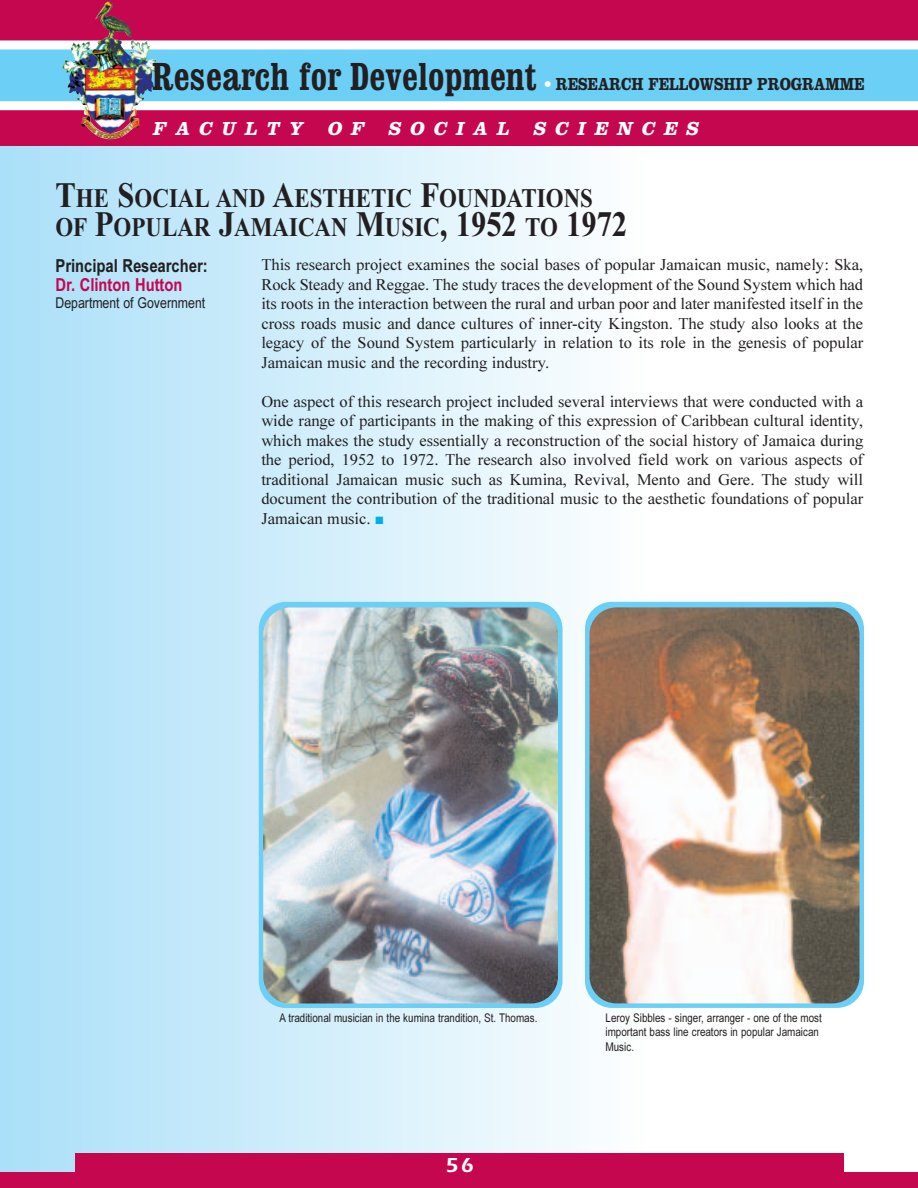
<style>
.page{position:relative;width:918px;height:1188px;background:#fff}
.page>*{position:absolute;margin:0;border:0;box-sizing:border-box;transform-origin:0 0}
.t1{font:39px "TTE9 AO00";color:#231f20;scale:.95 1}
.t2{font:27px/28.5px "TTEA5 O00";color:#231f20;scale:.85 1}
.t3{font:21px "TTEBAO00";color:#fff}
.t4{font:italic 19.5px "TTEB6 O00";color:#fff;scale:.95 1}
.t5{font:18px "TTEB6 O00";color:#231f20;scale:.8 1}
.t6{font:18px "TTED1 O00";color:#231f20}
.t7{font:18px "TTED1 O00";color:#c50750}
.t8{font:16.5px/19.5px "TTEBDO00";color:#231f20;text-align:justify}
.t9{font:15px "TTECEO00";color:#231f20}
.t10{font:12px/14.4px "TTECEO00";color:#231f20}
.s1{font-family:"TTEB2 O00";color:#fff}
.s2{font-size:36px}
.s3{font-family:"TTEC1 O00";font-size:10.5px;color:#00aeef}
</style>
<div class="page">
<div style="left:0;top:144px;width:8px;height:1044px;background:#aae0f9"></div>
<div style="left:5px;top:144px;width:12px;height:1044px;background:#abe0f9"></div>
<div style="left:14px;top:144px;width:11px;height:1044px;background:#ace1f9"></div>
<div style="left:22px;top:144px;width:12px;height:1044px;background:#ade1f9"></div>
<div style="left:31px;top:144px;width:11px;height:1044px;background:#aee1f9"></div>
<div style="left:39px;top:144px;width:11px;height:1044px;background:#b0e2f9"></div>
<div style="left:47px;top:144px;width:12px;height:1044px;background:#b1e2f9"></div>
<div style="left:56px;top:144px;width:11px;height:1044px;background:#b2e2f9"></div>
<div style="left:64px;top:144px;width:12px;height:1044px;background:#b3e3f9"></div>
<div style="left:73px;top:144px;width:11px;height:1044px;background:#b4e3f9"></div>
<div style="left:81px;top:144px;width:11px;height:1044px;background:#b5e3f9"></div>
<div style="left:89px;top:144px;width:12px;height:1044px;background:#b6e4f9"></div>
<div style="left:98px;top:144px;width:11px;height:1044px;background:#b7e4f9"></div>
<div style="left:106px;top:144px;width:12px;height:1044px;background:#b9e5fa"></div>
<div style="left:115px;top:144px;width:11px;height:1044px;background:#bae5fa"></div>
<div style="left:123px;top:144px;width:11px;height:1044px;background:#bbe5fa"></div>
<div style="left:131px;top:144px;width:12px;height:1044px;background:#bce6fa"></div>
<div style="left:140px;top:144px;width:11px;height:1044px;background:#bde6fa"></div>
<div style="left:148px;top:144px;width:12px;height:1044px;background:#bee7fa"></div>
<div style="left:157px;top:144px;width:11px;height:1044px;background:#bfe7fa"></div>
<div style="left:165px;top:144px;width:11px;height:1044px;background:#c0e7fa"></div>
<div style="left:173px;top:144px;width:12px;height:1044px;background:#c1e8fa"></div>
<div style="left:182px;top:144px;width:11px;height:1044px;background:#c2e8fa"></div>
<div style="left:190px;top:144px;width:12px;height:1044px;background:#c3e9fa"></div>
<div style="left:199px;top:144px;width:11px;height:1044px;background:#c4e9fa"></div>
<div style="left:207px;top:144px;width:11px;height:1044px;background:#c5e9fa"></div>
<div style="left:215px;top:144px;width:12px;height:1044px;background:#c6eafa"></div>
<div style="left:224px;top:144px;width:11px;height:1044px;background:#c7eafa"></div>
<div style="left:232px;top:144px;width:12px;height:1044px;background:#c8ebfa"></div>
<div style="left:241px;top:144px;width:11px;height:1044px;background:#caebfb"></div>
<div style="left:249px;top:144px;width:12px;height:1044px;background:#cbebfb"></div>
<div style="left:258px;top:144px;width:11px;height:1044px;background:#ccecfb"></div>
<div style="left:266px;top:144px;width:11px;height:1044px;background:#cdecfb"></div>
<div style="left:274px;top:144px;width:12px;height:1044px;background:#ceedfb"></div>
<div style="left:283px;top:144px;width:11px;height:1044px;background:#cfedfb"></div>
<div style="left:291px;top:144px;width:12px;height:1044px;background:#d0edfb"></div>
<div style="left:300px;top:144px;width:11px;height:1044px;background:#d1eefb"></div>
<div style="left:308px;top:144px;width:11px;height:1044px;background:#d2eefb"></div>
<div style="left:316px;top:144px;width:12px;height:1044px;background:#d3effb"></div>
<div style="left:325px;top:144px;width:11px;height:1044px;background:#d4effb"></div>
<div style="left:333px;top:144px;width:12px;height:1044px;background:#d5effb"></div>
<div style="left:342px;top:144px;width:11px;height:1044px;background:#d6f0fb"></div>
<div style="left:350px;top:144px;width:11px;height:1044px;background:#d7f0fb"></div>
<div style="left:358px;top:144px;width:12px;height:1044px;background:#d8f1fb"></div>
<div style="left:367px;top:144px;width:11px;height:1044px;background:#d9f1fb"></div>
<div style="left:375px;top:144px;width:12px;height:1044px;background:#dbf2fc"></div>
<div style="left:384px;top:144px;width:11px;height:1044px;background:#dcf2fc"></div>
<div style="left:392px;top:144px;width:11px;height:1044px;background:#ddf2fc"></div>
<div style="left:400px;top:144px;width:12px;height:1044px;background:#def3fc"></div>
<div style="left:409px;top:144px;width:11px;height:1044px;background:#dff3fc"></div>
<div style="left:417px;top:144px;width:12px;height:1044px;background:#e0f4fc"></div>
<div style="left:426px;top:144px;width:11px;height:1044px;background:#e1f4fc"></div>
<div style="left:434px;top:144px;width:11px;height:1044px;background:#e2f4fc"></div>
<div style="left:442px;top:144px;width:12px;height:1044px;background:#e4f5fc"></div>
<div style="left:451px;top:144px;width:11px;height:1044px;background:#e5f5fc"></div>
<div style="left:459px;top:144px;width:12px;height:1044px;background:#e6f6fc"></div>
<div style="left:468px;top:144px;width:11px;height:1044px;background:#e7f6fd"></div>
<div style="left:476px;top:144px;width:11px;height:1044px;background:#e8f6fd"></div>
<div style="left:484px;top:144px;width:12px;height:1044px;background:#e9f7fd"></div>
<div style="left:493px;top:144px;width:11px;height:1044px;background:#eaf7fd"></div>
<div style="left:501px;top:144px;width:12px;height:1044px;background:#ebf8fd"></div>
<div style="left:510px;top:144px;width:11px;height:1044px;background:#edf8fd"></div>
<div style="left:518px;top:144px;width:11px;height:1044px;background:#eef8fd"></div>
<div style="left:526px;top:144px;width:12px;height:1044px;background:#eff9fd"></div>
<div style="left:535px;top:144px;width:11px;height:1044px;background:#f0f9fd"></div>
<div style="left:543px;top:144px;width:12px;height:1044px;background:#f1fafd"></div>
<div style="left:552px;top:144px;width:11px;height:1044px;background:#f2fafd"></div>
<div style="left:560px;top:144px;width:11px;height:1044px;background:#f3fafe"></div>
<div style="left:568px;top:144px;width:12px;height:1044px;background:#f4fbfe"></div>
<div style="left:577px;top:144px;width:11px;height:1044px;background:#f6fbfe"></div>
<div style="left:585px;top:144px;width:12px;height:1044px;background:#f7fcfe"></div>
<div style="left:594px;top:144px;width:11px;height:1044px;background:#f8fcfe"></div>
<div style="left:602px;top:144px;width:11px;height:1044px;background:#f9fcfe"></div>
<div style="left:610px;top:144px;width:12px;height:1044px;background:#fafdfe"></div>
<div style="left:619px;top:144px;width:11px;height:1044px;background:#fbfdfe"></div>
<div style="left:0;top:0;width:918px;height:145px;background:#c50750"></div>
<div style="left:0;top:45px;width:918px;height:56px;background:#6bcff6"></div>
<div style="left:0;top:40px;width:918px;height:9px;background:#fff"></div>
<div style="left:0;top:101px;width:918px;height:9px;background:#fff"></div>
<img style="left:61px;top:1px;width:96px;height:131px">
<div style="left:0;top:1173px;width:918px;height:15px;background:#c50750"></div>
<div style="left:76px;top:1154px;width:768px;height:23px;background:#c50750"></div>
<div style="left:259px;top:602px;width:303px;height:406px;background:#6bcff6;border-radius:27px"></div>
<img style="left:263px;top:608px;width:295px;height:396px;border-radius:27px">
<div style="left:585px;top:602px;width:279px;height:406px;background:#6bcff6;border-radius:27px"></div>
<img style="left:590px;top:607px;width:270px;height:396px;border-radius:27px">
<h1 class="t1" style="left:152px;top:63px;width:406px">Research for Development</h1>
<p class="t4" style="left:152px;top:122px;width:579px">FACULTY OF SOCIAL SCIENCES</p>
<p class="t5" style="left:543px;top:78px;width:403px"><span class="s1">•</span> RESEARCH FELLOWSHIP PROGRAMME</p>
<h2 class="t2" style="left:55px;top:187px;width:674px"><span class="s2">T</span>HE <span class="s2">S</span>OCIAL AND <span class="s2">A</span>ESTHETIC <span class="s2">F</span>OUNDATIONS<br>OF <span class="s2">P</span>OPULAR <span class="s2">J</span>AMAICAN <span class="s2">M</span>USIC<span class="s2">, 1952</span> TO <span class="s2">1972</span></h2>
<p class="t6" style="left:56px;top:259px;width:154px">Principal Researcher:</p>
<p class="t7" style="left:56px;top:279px;width:129px">Dr. Clinton Hutton</p>
<p class="t9" style="left:56px;top:297px;width:151px">Department of Government</p>
<p class="t8" style="left:261px;top:256px;width:603px">This research project examines the social bases of popular Jamaican music, namely: Ska, Rock Steady and Reggae. The study traces the development of the Sound System which had its roots in the interaction between the rural and urban poor and later manifested itself in the cross roads music and dance cultures of inner-city Kingston. The study also looks at the legacy of the Sound System particularly in relation to its role in the genesis of popular Jamaican music and the recording industry.</p>
<p class="t8" style="left:261px;top:393px;width:604px">One aspect of this research project included several interviews that were conducted with a wide range of participants in the making of this expression of Caribbean cultural identity, which makes the study essentially a reconstruction of the social history of Jamaica during the period, 1952 to 1972. The research also involved field work on various aspects of traditional Jamaican music such as Kumina, Revival, Mento and Gere. The study will document the contribution of the traditional music to the aesthetic foundations of popular Jamaican music. <span class="s3">■</span></p>
<p class="t10" style="left:279px;top:1011px;width:260px">A traditional musician in the kumina trandition, St. Thomas.</p>
<p class="t10" style="left:606px;top:1012px;width:218px">Leroy Sibbles - singer, arranger - one of the most important bass line creators in popular Jamaican<br>Music.</p>
<p class="t3" style="left:446px;top:1158px;width:30px">56</p>
</div>
